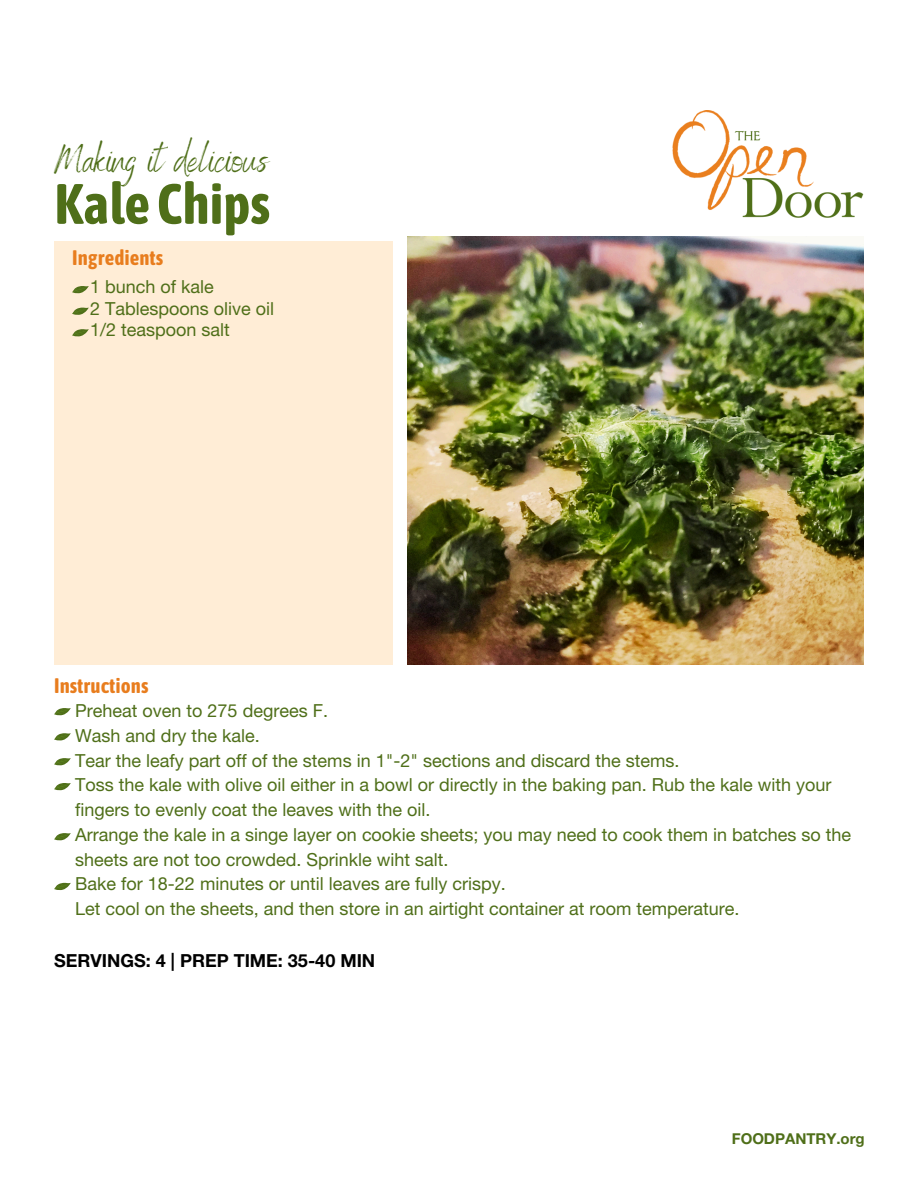
<style>
.page{position:relative;width:918px;height:1188px;background:#fff}
.page>*{position:absolute;margin:0;border:0;box-sizing:border-box;transform-origin:0 0}
.t1{font:700 56.55px "Asap Condensed";letter-spacing:-.01em;color:#4f6f19}
.t2{font:39.45px "Benedict";color:#4f6f19}
.t3{font:700 21px "Asap Condensed";color:#e87d1e}
.t4{font:18px/24.8px "Helvetica Neue LT Std";color:#4f6f19}
.t5{font:700 18px "Helvetica Neue LT Std";color:#000}
.t6{font:700 15px "Helvetica Neue LT Std";color:#4f6f19}
</style>
<div class="page">
<img style="left:672px;top:110px;width:192px;height:108px">
<div style="left:54px;top:241px;width:339px;height:423px;background:#ffedd6"></div>
<svg style="left:72px;top:286px;width:17px;height:7px"></svg>
<svg style="left:72px;top:307px;width:17px;height:8px"></svg>
<svg style="left:72px;top:329px;width:17px;height:8px"></svg>
<img style="left:407px;top:237px;width:457px;height:427px">
<svg style="left:54px;top:708px;width:17px;height:7px"></svg>
<svg style="left:54px;top:783px;width:17px;height:7px"></svg>
<svg style="left:54px;top:733px;width:17px;height:8px"></svg>
<svg style="left:54px;top:758px;width:17px;height:8px"></svg>
<svg style="left:54px;top:882px;width:17px;height:8px"></svg>
<svg style="left:54px;top:833px;width:17px;height:8px"></svg>
<p class="t2" style="left:54px;top:134px;width:215px">Making it delicious</p>
<h5 class="t1" style="left:54px;top:171px;width:217px">Kale Chips</h5>
<p class="t3" style="left:72px;top:246px;width:92px">Ingredients</p>
<p class="t4" style="left:90px;top:277px;width:125px">1 bunch of kale</p>
<p class="t4" style="left:90px;top:299px;width:186px">2 Tablespoons olive oil</p>
<p class="t4" style="left:90px;top:320px;width:141px">1/2 teaspoon salt</p>
<h3 class="t3" style="left:54px;top:673px;width:96px">Instructions</h3>
<p class="t4" style="left:75px;top:701px;width:777px">Preheat oven to 275 degrees F.<br>Wash and dry the kale.<br>Tear the leafy part off of the stems in 1"-2" sections and discard the stems.<br>Toss the kale with olive oil either in a bowl or directly in the baking pan. Rub the kale with your fingers to evenly coat the leaves with the oil.<br>Arrange the kale in a singe layer on cookie sheets; you may need to cook them in batches so the sheets are not too crowded. Sprinkle wiht salt.<br>Bake for 18-22 minutes or until leaves are fully crispy.<br>Let cool on the sheets, and then store in an airtight container at room temperature.</p>
<h3 class="t5" style="left:54px;top:954px;width:323px">SERVINGS: 4 | PREP TIME: 35-40 MIN</h3>
<p class="t6" style="left:732px;top:1134px;width:135px">FOODPANTRY.org</p>
</div>
